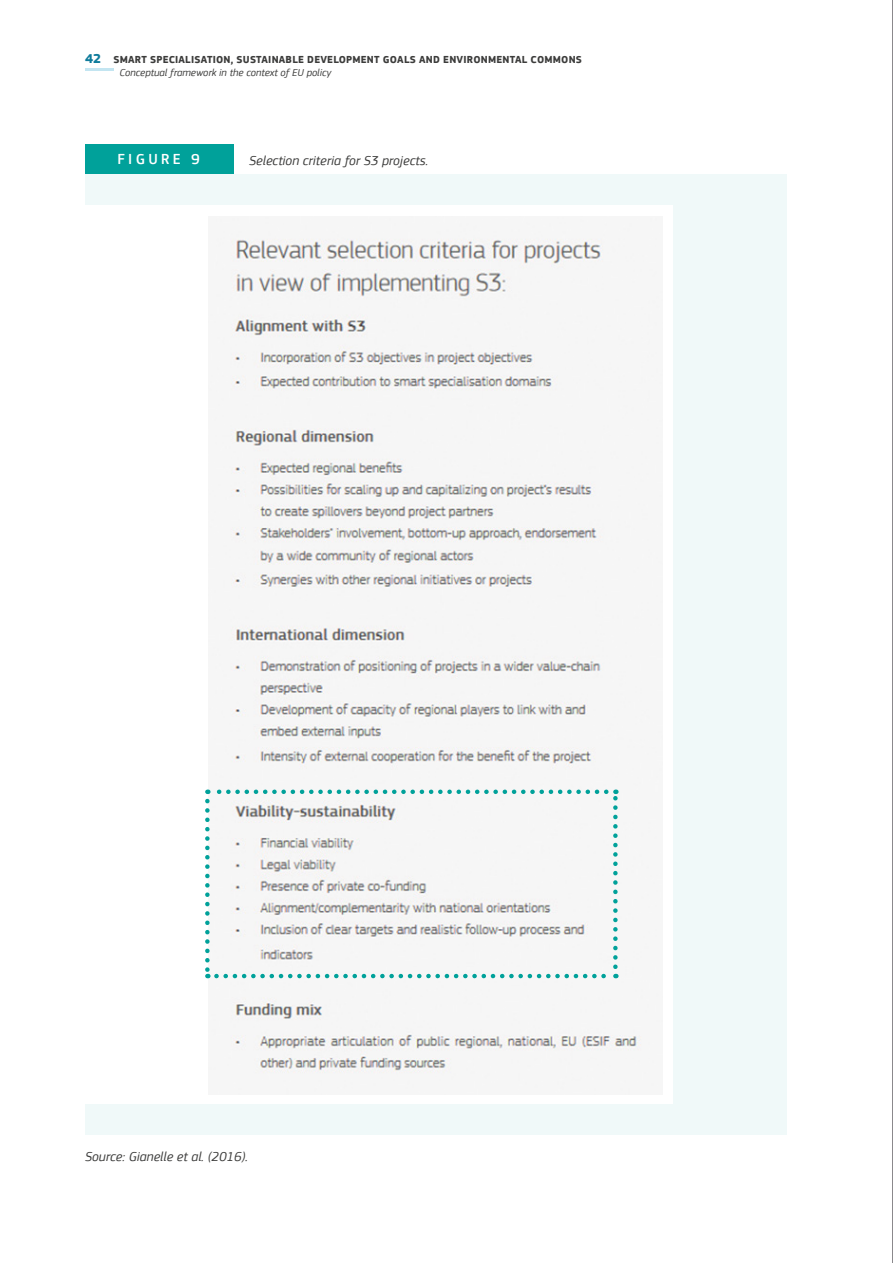
<style>
.page{position:relative;width:893px;height:1263px;background:#fff}
.page>*{position:absolute;margin:0;border:0;box-sizing:border-box;transform-origin:0 0}
.t1{font:500 15px "EC Square Sans Pro";letter-spacing:.22em;color:#fff}
.t2{font:italic 13.5px "EC Square Sans Pro";color:#3c3c3b}
.t3{font:700 10.5px/12.6px "EC Square Sans Pro";letter-spacing:.02em;color:#3c3c3b}
.s1{font-size:13.5px;color:#0f7c9c}
.s2{font-weight:400;font-style:italic}
</style>
<div class="page">
<hr style="left:85px;top:68px;width:28px;height:3px;background:#c3e5f1">
<div style="left:85px;top:174px;width:702px;height:961px;background:#f0f9f9"></div>
<div style="left:47px;top:205px;width:626px;height:899px;background:#fff"></div>
<img style="left:209px;top:238px;width:440px;height:836px">
<div style="left:85px;top:145px;width:149px;height:29px;background:#00a19a"></div>
<svg style="left:205px;top:801px;width:5px;height:177px"></svg>
<svg style="left:216px;top:974px;width:400px;height:4px"></svg>
<svg style="left:613px;top:789px;width:5px;height:178px"></svg>
<svg style="left:207px;top:789px;width:399px;height:5px"></svg>
<hr style="left:892px;top:0;width:1px;height:1263px;background:#1a171c">
<p class="t3" style="left:120px;top:54px;width:464px;text-indent:-35px"><span class="s1">42</span> SMART SPECIALISATION, SUSTAINABLE DEVELOPMENT GOALS AND ENVIRONMENTAL COMMONS<br><span class="s2">Conceptual framework in the context of EU policy</span></p>
<h1 class="t1" style="left:117px;top:150px;width:84px">FIGURE 9</h1>
<p class="t2" style="left:249px;top:152px;width:180px">Selection criteria for S3 projects.</p>
<p class="t2" style="left:85px;top:1148px;width:165px">Source: Gianelle et al. (2016).</p>
</div>
